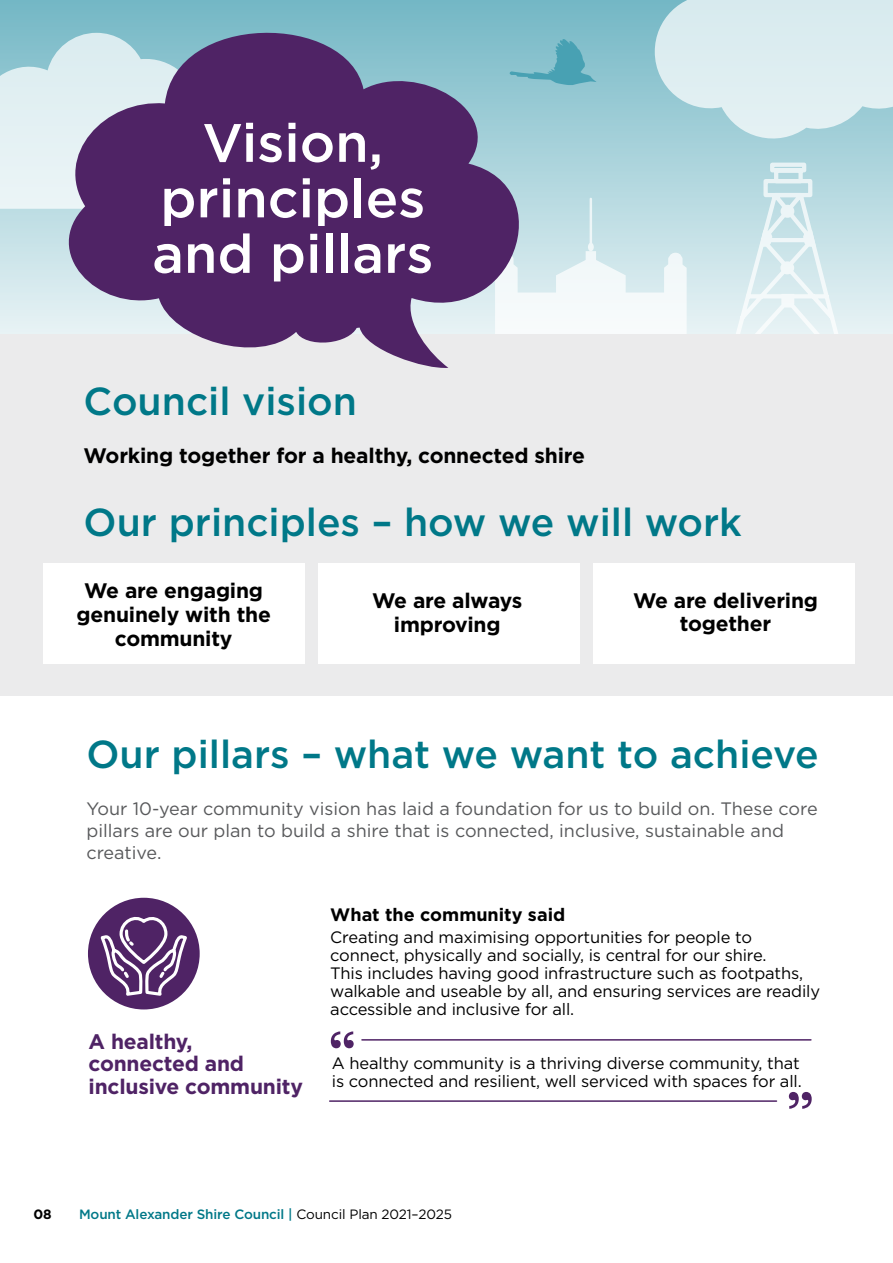
<style>
.page{position:relative;width:893px;height:1263px;background:#fff}
.page>*{position:absolute;margin:0;border:0;box-sizing:border-box;transform-origin:0 0}
._1_Heading{font:500 54px/55.5px "Gotham";color:#fff;text-align:center}
._1_Heading-2{font:500 39px "Gotham";color:#007888}
._3_subheading{font:700 21px/24px "Gotham";letter-spacing:-.01em;color:#000;text-align:center}
.Body_Copy{font:700 21px "Gotham";letter-spacing:-.01em;color:#000}
.Body_Copy-2{font:700 21px/22.5px "Gotham";letter-spacing:-.01em;color:#4f2365}
.Intro_copy{font:18px/21.6px "Gotham";color:#58595b}
._2_subheading{font:700 18px "Gotham";color:#000}
.Body_Copy-3{font:16.5px/18px "Gotham";letter-spacing:-.01em;color:#000}
.t1{font:500 13.5px "Gotham";letter-spacing:-.01em;color:#007888}
.t2{font:700 13.5px "Gotham";color:#000}
.s1{font-weight:400;color:#000}
</style>
<div class="page">
<svg style="left:0;top:0;width:893px;height:334px;background:#aad3db"></svg>
<svg style="left:0;top:33px;width:40px;height:176px;background:#d1e7eb"></svg>
<hr style="left:590px;top:199px;width:2px;height:49px;background:#fff">
<svg style="left:563px;top:251px;width:128px;height:83px"></svg>
<div style="left:588px;top:243px;width:6px;height:8px;background:#eff7f8;border-radius:50%"></div>
<svg style="left:721px;top:160px;width:132px;height:174px;background:#d0e6eb"></svg>
<svg style="left:655px;top:0;width:238px;height:140px;background:#d1e7eb"></svg>
<svg style="left:563px;top:39px;width:33px;height:46px;background:#63aebe"></svg>
<svg style="left:294px;top:695px;width:320px;height:1px"></svg>
<div style="left:0;top:334px;width:893px;height:361px;background:#ebebec"></div>
<div style="left:318px;top:563px;width:262px;height:100px;background:#fff"></div>
<div style="left:593px;top:563px;width:262px;height:100px;background:#fff"></div>
<div style="left:43px;top:563px;width:262px;height:100px;background:#fff"></div>
<div style="left:88px;top:898px;width:112px;height:111px;background:#4f2365;border-radius:50%"></div>
<svg style="left:99px;top:914px;width:90px;height:89px"></svg>
<svg style="left:331px;top:1031px;width:23px;height:17px"></svg>
<svg style="left:789px;top:1092px;width:23px;height:17px"></svg>
<hr style="left:362px;top:1039px;width:449px;height:1px;background:#4f2365">
<hr style="left:330px;top:1100px;width:446px;height:2px;background:#4f2365">
<svg style="left:40px;top:11px;width:523px;height:357px;background:#7e739b"></svg>
<p class="_1_Heading" style="left:152px;top:114px;width:283px">Vision, principles and pillars</p>
<p class="_1_Heading-2" style="left:84px;top:379px;width:275px">Council vision</p>
<p class="Body_Copy" style="left:84px;top:443px;width:503px">Working together for a healthy, connected shire</p>
<p class="_1_Heading-2" style="left:84px;top:500px;width:660px">Our principles – how we will work</p>
<p class="_3_subheading" style="left:77px;top:578px;width:196px">We are engaging genuinely with the community</p>
<p class="_3_subheading" style="left:372px;top:588px;width:152px">We are always improving</p>
<p class="_3_subheading" style="left:633px;top:589px;width:187px;line-height:22.5px">We are delivering together</p>
<p class="_1_Heading-2" style="left:86px;top:732px;width:734px">Our pillars – what we want to achieve</p>
<p class="Intro_copy" style="left:86px;top:798px;width:733px">Your 10-year community vision has laid a foundation for us to build on. These core pillars are our plan to build a shire that is connected, inclusive, sustainable and creative.</p>
<p class="Body_Copy-2" style="left:89px;top:1029px;width:216px">A healthy, connected and inclusive community</p>
<p class="_2_subheading" style="left:330px;top:904px;width:236px">What the community said</p>
<p class="Body_Copy-3" style="left:330px;top:928px;width:491px">Creating and maximising opportunities for people to connect, physically and socially, is central for our shire.<br>This includes having good infrastructure such as footpaths, walkable and useable by all, and ensuring services are readily accessible and inclusive for all.</p>
<p class="Body_Copy-3" style="left:332px;top:1053px;width:471px">A healthy community is a thriving diverse community, that is connected and resilient, well serviced with spaces for all.</p>
<p class="t2" style="left:34px;top:1206px;width:20px">08</p>
<p class="t1" style="left:79px;top:1206px;width:375px">Mount Alexander Shire Council | <span class="s1">Council Plan 2021–2025</span></p>
</div>
